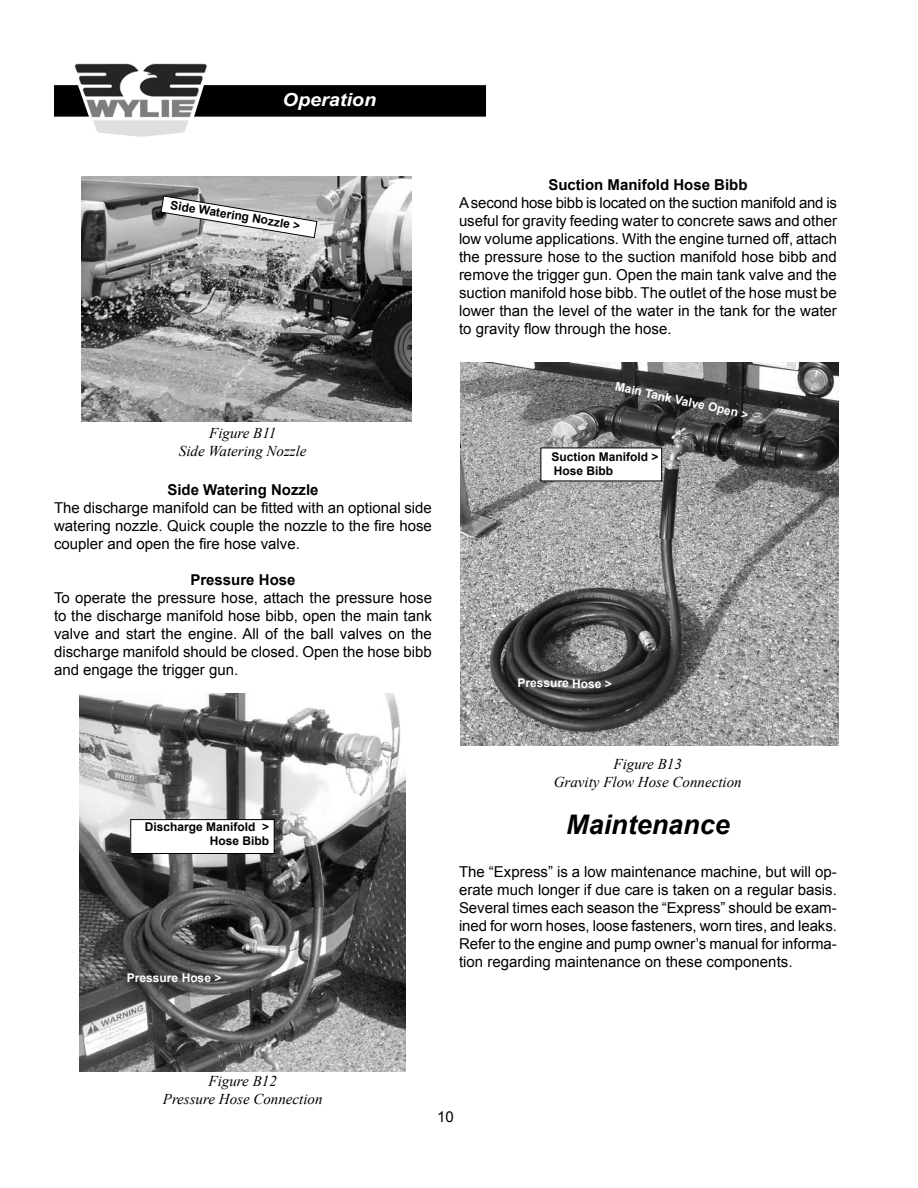
<style>
.page{position:relative;width:918px;height:1188px;background:#fff}
.page>*{position:absolute;margin:0;border:0;box-sizing:border-box;transform-origin:0 0}
.t1{font:italic 700 27px "Arial";color:#000}
.t2{font:italic 700 18px "Arial";color:#fff;scale:1.1 1}
.t3{font:15px/18px "Arial";color:#000;text-align:justify}
.t4{font:italic 15px/18px "Times New Roman";color:#000;text-align:center}
.t5{font:700 15px "Arial";color:#000}
.t6{font:700 12px/14.2px "Arial";color:#000;text-align:right}
.t7{font:700 12px "Arial";letter-spacing:-.005em;color:#fff}
</style>
<div class="page">
<div style="left:55px;top:86px;width:430px;height:30px;background:#000"></div>
<div style="left:54px;top:85px;width:432px;height:32px;border:2px solid #000"></div>
<img style="left:71px;top:63px;width:132px;height:74px">
<img style="left:79px;top:693px;width:326px;height:378px">
<div style="left:131px;top:820px;width:143px;height:34px;background:#fff"></div>
<div style="left:130px;top:819px;width:145px;height:35px;border:1px solid #000"></div>
<img style="left:461px;top:362px;width:377px;height:383px">
<div style="left:541px;top:448px;width:121px;height:33px;background:#fff"></div>
<img style="left:81px;top:176px;width:331px;height:246px">
<svg style="left:160px;top:195px;width:158px;height:44px"></svg>
<p class="t2" style="left:283px;top:88px;width:87px">Operation</p>
<p class="t6" style="left:172px;top:198px;width:133px;rotate:9deg">Side Watering Nozzle &gt;</p>
<p class="t4" style="left:179px;top:424px;width:129px">Figure B11<br>Side Watering Nozzle</p>
<p class="t5" style="left:167px;top:480px;width:153px">Side Watering Nozzle</p>
<p class="t3" style="left:54px;top:499px;width:379px">The discharge manifold can be fitted with an optional side watering nozzle. Quick couple the nozzle to the fire hose coupler and open the fire hose valve.</p>
<p class="t5" style="left:190px;top:570px;width:107px">Pressure Hose</p>
<p class="t3" style="left:54px;top:589px;width:380px">To operate the pressure hose, attach the pressure hose to the discharge manifold hose bibb, open the main tank valve and start the engine. All of the ball valves on the discharge manifold should be closed. Open the hose bibb and engage the trigger gun.</p>
<p class="t5" style="left:548px;top:174px;width:201px">Suction Manifold Hose Bibb</p>
<p class="t3" style="left:459px;top:193px;width:380px">A second hose bibb is located on the suction manifold and is useful for gravity feeding water to concrete saws and other low volume applications. With the engine turned off, attach the pressure hose to the suction manifold hose bibb and remove the trigger gun. Open the main tank valve and the suction manifold hose bibb. The outlet of the hose must be lower than the level of the water in the tank for the water to gravity flow through the hose.</p>
<p class="t7" style="left:617px;top:379px;width:138px;rotate:12deg">Main Tank Valve Open &gt;</p>
<p class="t6" style="left:552px;top:450px;width:109px;text-align:left">Suction Manifold &gt;<br>Hose Bibb</p>
<p class="t7" style="left:518px;top:675px;width:96px">Pressure Hose &gt;</p>
<p class="t6" style="left:145px;top:820px;width:126px">Discharge Manifold &gt;<br>Hose Bibb</p>
<p class="t7" style="left:127px;top:970px;width:96px">Pressure Hose &gt;</p>
<p class="t4" style="left:554px;top:755px;width:189px">Figure B13<br>Gravity Flow Hose Connection</p>
<h1 class="t1" style="left:566px;top:807px;width:165px">Maintenance</h1>
<p class="t3" style="left:459px;top:863px;width:380px">The “Express” is a low maintenance machine, but will op&shy;erate much longer if due care is taken on a regular basis.<br>Several times each season the “Express” should be exam&shy;ined for worn hoses, loose fasteners, worn tires, and leaks.<br>Refer to the engine and pump owner’s manual for informa&shy;tion regarding maintenance on these components.</p>
<p class="t4" style="left:163px;top:1071px;width:161px">Figure B12<br>Pressure Hose Connection</p>
<p class="t3" style="left:437px;top:1107px;width:18px">10</p>
</div>
